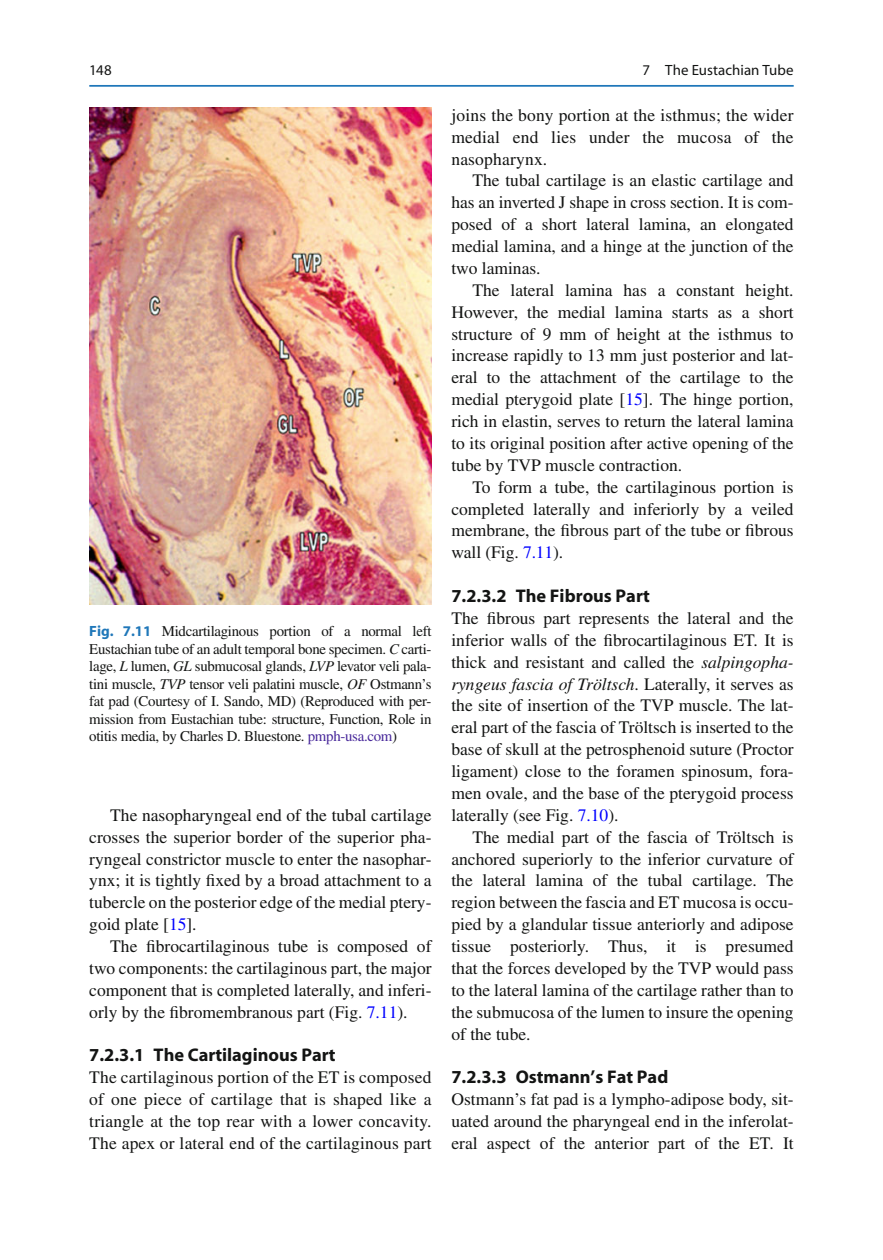
<style>
.page{position:relative;width:883px;height:1260px;background:#fff}
.page>*{position:absolute;margin:0;border:0;box-sizing:border-box;transform-origin:0 0}
.t1{font:700 18.38px "Myriad";color:#131413}
.t2{font:17.5px/21.9px "Times";color:#131413;text-align:justify}
.t3{font:14.88px/17.5px "Times";letter-spacing:-.02em;color:#131413;text-align:justify}
.t4{font:14.88px "Myriad";letter-spacing:.005em;color:#131413}
.s1{font-family:"Myriad";font-weight:700;color:#1f77b9}
.s2{font-style:italic}
.s3{color:#47279a}
.s4{color:#00f}
</style>
<div class="page">
<hr style="left:89px;top:85px;width:705px;height:2px;background:#1f77b9">
<img style="left:89px;top:107px;width:343px;height:497px">
<p class="t4" style="left:89px;top:64px;width:24px">148</p>
<p class="t4" style="left:643px;top:64px;width:153px">7 The Eustachian Tube</p>
<p class="t3" style="left:89px;top:624px;width:344px"><span class="s1">Fig. 7.11</span> Midcartilaginous portion of a normal left Eustachian tube of an adult temporal bone specimen. <span class="s2">C</span> carti&shy;lage, <span class="s2">L</span> lumen, <span class="s2">GL</span> submucosal glands, <span class="s2">LVP</span> levator veli pala&shy;tini muscle, <span class="s2">TVP</span> tensor veli palatini muscle, <span class="s2">OF</span> Ostmann’s fat pad (Courtesy of I. Sando, MD) (Reproduced with per&shy;mission from Eustachian tube: structure, Function, Role in otitis media, by Charles D. Bluestone. <span class="s3">pmph-usa.com</span>)</p>
<p class="t2" style="left:89px;top:806px;width:344px;text-indent:21px">The nasopharyngeal end of the tubal cartilage crosses the superior border of the superior pha&shy;ryngeal constrictor muscle to enter the nasophar&shy;ynx; it is tightly fi xed by a broad attachment to a tubercle on the posterior edge of the medial ptery&shy;goid plate [ <span class="s4">15</span> ] .</p>
<p class="t2" style="left:89px;top:937px;width:344px;text-indent:21px">The fi brocartilaginous tube is composed of two components: the cartilaginous part, the major component that is completed laterally, and inferi&shy;orly by the fi bromembranous part (Fig. <span class="s4">7.11</span> ).</p>
<p class="t1" style="left:89px;top:1048px;width:248px">7.2.3.1 The Cartilaginous Part</p>
<p class="t2" style="left:89px;top:1068px;width:344px">The cartilaginous portion of the ET is composed of one piece of cartilage that is shaped like a triangle at the top rear with a lower concavity.<br>The apex or lateral end of the cartilaginous part</p>
<p class="t2" style="left:451px;top:106px;width:344px">joins the bony portion at the isthmus; the wider medial end lies under the mucosa of the nasopharynx.</p>
<p class="t2" style="left:451px;top:171px;width:344px;text-indent:21px">The tubal cartilage is an elastic cartilage and has an inverted J shape in cross section. It is com&shy;posed of a short lateral lamina, an elongated medial lamina, and a hinge at the junction of the two laminas.</p>
<p class="t2" style="left:451px;top:281px;width:344px;text-indent:21px">The lateral lamina has a constant height.<br>However, the medial lamina starts as a short structure of 9 mm of height at the isthmus to increase rapidly to 13 mm just posterior and lat&shy;eral to the attachment of the cartilage to the medial pterygoid plate [ <span class="s4">15</span> ] . The hinge portion, rich in elastin, serves to return the lateral lamina to its original position after active opening of the tube by TVP muscle contraction.</p>
<p class="t2" style="left:451px;top:478px;width:344px;text-indent:21px">To form a tube, the cartilaginous portion is completed laterally and inferiorly by a veiled membrane, the fi brous part of the tube or fi brous wall (Fig. <span class="s4">7.11</span> ).</p>
<p class="t1" style="left:451px;top:589px;width:200px">7.2.3.2 The Fibrous Part</p>
<p class="t2" style="left:451px;top:609px;width:344px">The fi brous part represents the lateral and the inferior walls of the fi brocartilaginous ET. It is thick and resistant and called the <span class="s2">salpingopha&shy;ryngeus fascia of Tröltsch</span> . Laterally, it serves as the site of insertion of the TVP muscle. The lat&shy;eral part of the fascia of Tröltsch is inserted to the base of skull at the petrosphenoid suture (Proctor ligament) close to the foramen spinosum, fora&shy;men ovale, and the base of the pterygoid process laterally (see Fig. <span class="s4">7.10</span> ).</p>
<p class="t2" style="left:451px;top:828px;width:344px;text-indent:21px">The medial part of the fascia of Tröltsch is anchored superiorly to the inferior curvature of the lateral lamina of the tubal cartilage. The region between the fascia and ET mucosa is occu&shy;pied by a glandular tissue anteriorly and adipose tissue posteriorly. Thus, it is presumed that the forces developed by the TVP would pass to the lateral lamina of the cartilage rather than to the submucosa of the lumen to insure the opening of the tube.</p>
<p class="t1" style="left:451px;top:1070px;width:218px">7.2.3.3 Ostmann’s Fat Pad</p>
<p class="t2" style="left:451px;top:1090px;width:344px">Ostmann’s fat pad is a lympho-adipose body, sit&shy;uated around the pharyngeal end in the inferolat&shy;eral aspect of the anterior part of the ET. It</p>
</div>
